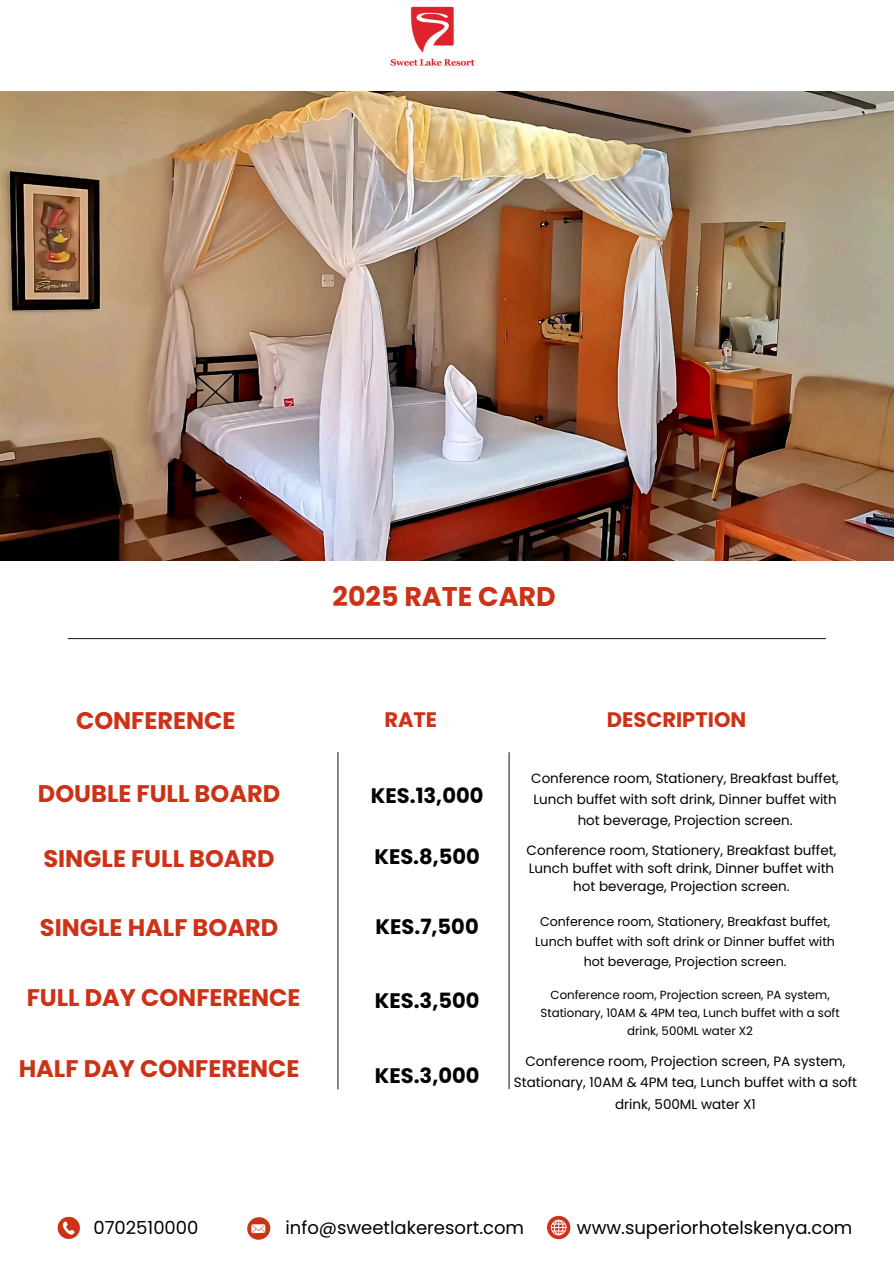
<style>
.page{position:relative;width:894px;height:1264px;background:#fff}
.page>*{position:absolute;margin:0;border:0;box-sizing:border-box;transform-origin:0 0}
.t1{font:700 27px "Poppins";color:#cd3116}
.t2{font:700 24px "Poppins";color:#cd3116}
.t3{font:700 21px "Poppins";color:#000}
.t4{font:700 21px "Poppins";color:#cd3116}
.t5{font:18px "Poppins";color:#000}
.t6{font:13.5px/18px "Poppins";color:#000;text-align:center}
.t7{font:13.35px/21.1px "Poppins";color:#000;text-align:center}
.t8{font:12.6px/20.1px "Poppins";color:#000;text-align:center}
.t9{font:11.7px/18.5px "Poppins";color:#000;text-align:center}
</style>
<div class="page">
<hr style="left:68px;top:638px;width:757px;height:1px;background:#332927">
<hr style="left:508px;top:752px;width:1px;height:337px;background:#332927">
<hr style="left:337px;top:752px;width:1px;height:337px;background:#332927">
<img style="left:0;top:91px;width:893px;height:469px">
<svg style="left:247px;top:1217px;width:23px;height:22px"></svg>
<svg style="left:58px;top:1216px;width:22px;height:22px"></svg>
<svg style="left:547px;top:1215px;width:23px;height:24px"></svg>
<img style="left:390px;top:6px;width:85px;height:60px">
<p class="t1" style="left:332px;top:577px;width:225px">2025 RATE CARD</p>
<p class="t2" style="left:76px;top:704px;width:161px">CONFERENCE</p>
<h1 class="t4" style="left:384px;top:705px;width:54px">RATE</h1>
<p class="t4" style="left:606px;top:705px;width:141px">DESCRIPTION</p>
<h2 class="t2" style="left:38px;top:776px;width:244px">DOUBLE FULL BOARD</h2>
<h3 class="t3" style="left:371px;top:780px;width:114px">KES.13,000</h3>
<p class="t2" style="left:43px;top:841px;width:233px">SINGLE FULL BOARD</p>
<p class="t3" style="left:374px;top:841px;width:107px">KES.8,500</p>
<h3 class="t7" style="left:531px;top:767px;width:309px">Conference room, Stationery, Breakfast buffet,<br>Lunch buffet with soft drink, Dinner buffet with hot beverage, Projection screen.</h3>
<h3 class="t6" style="left:526px;top:841px;width:311px">Conference room, Stationery, Breakfast buffet,<br>Lunch buffet with soft drink, Dinner buffet with hot beverage, Projection screen.</h3>
<p class="t2" style="left:40px;top:910px;width:240px">SINGLE HALF BOARD</p>
<h2 class="t2" style="left:27px;top:981px;width:275px">FULL DAY CONFERENCE</h2>
<h3 class="t2" style="left:19px;top:1051px;width:282px">HALF DAY CONFERENCE</h3>
<h5 class="t3" style="left:375px;top:911px;width:105px">KES.7,500</h5>
<h2 class="t8" style="left:535px;top:911px;width:301px">Conference room, Stationery, Breakfast buffet,<br>Lunch buffet with soft drink or Dinner buffet with hot beverage, Projection screen.</h2>
<h2 class="t3" style="left:374px;top:985px;width:106px">KES.3,500</h2>
<h3 class="t9" style="left:540px;top:985px;width:301px">Conference room, Projection screen, PA system,<br>Stationary, 10AM &amp; 4PM tea, Lunch buffet with a soft drink, 500ML water X2</h3>
<p class="t3" style="left:374px;top:1061px;width:106px">KES.3,000</p>
<h2 class="t6" style="left:514px;top:1050px;width:344px;line-height:21.3px">Conference room, Projection screen, PA system,<br>Stationary, 10AM &amp; 4PM tea, Lunch buffet with a soft drink, 500ML water X1</h2>
<h3 class="t5" style="left:93px;top:1215px;width:107px">0702510000</h3>
<p class="t5" style="left:285px;top:1215px;width:240px">info@sweetlakeresort.com</p>
<p class="t5" style="left:576px;top:1214px;width:277px">www.superiorhotelskenya.com</p>
</div>
